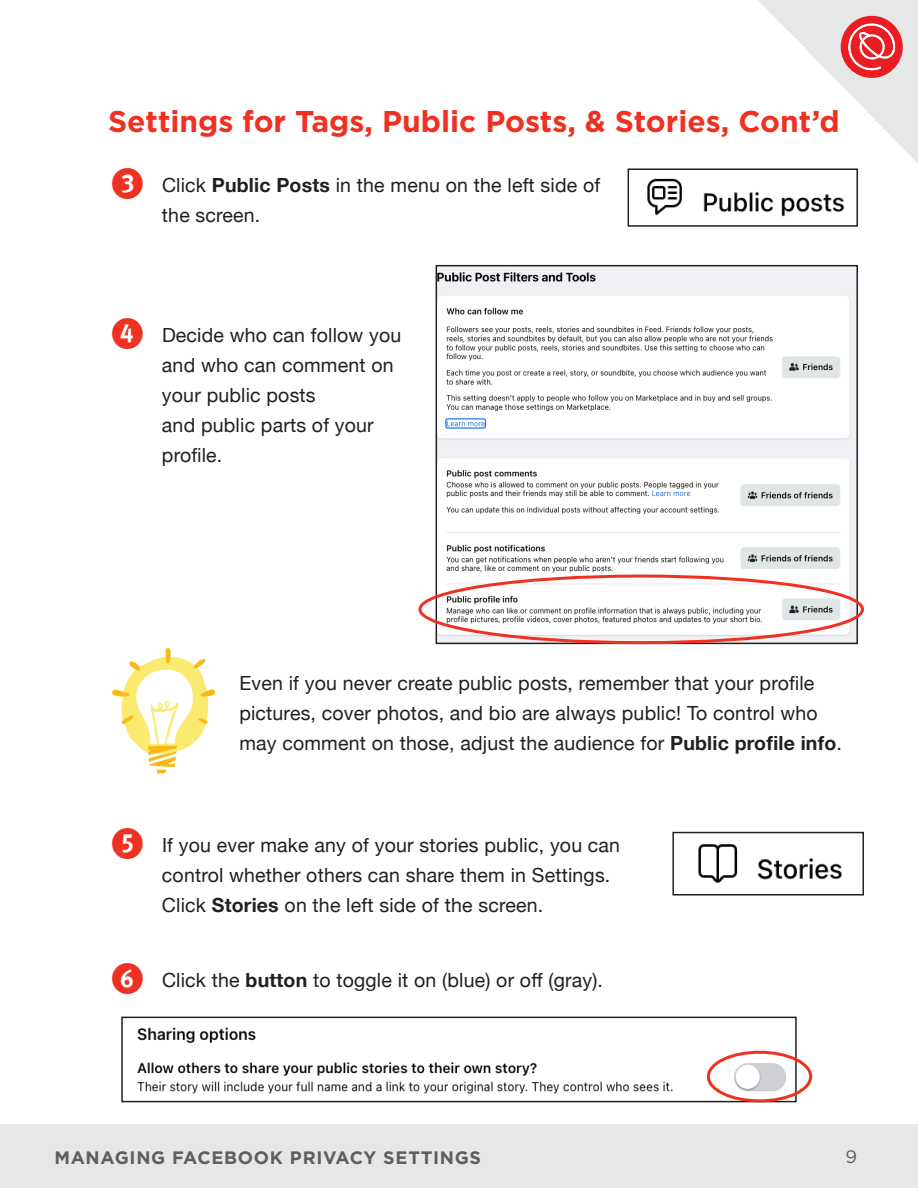
<style>
.page{position:relative;width:918px;height:1188px;background:#fff}
.page>*{position:absolute;margin:0;border:0;box-sizing:border-box;transform-origin:0 0}
.t1{font:45px "Dingbests";color:#ef3122}
.t2{font:700 30px "Gotham";color:#ef3122}
.t3{font:19.5px/30px "Helvetica Neue";letter-spacing:.01em;color:#231f20}
.t4{font:700 18px "Gotham";letter-spacing:.04em;color:#5e5e5e}
.t5{font:18px "Gotham";color:#5e5e5e}
.s1{font-weight:700}
</style>
<div class="page">
<div style="left:1px;top:1124px;width:917px;height:64px;background:#e5e8e7"></div>
<svg style="left:758px;top:0;width:160px;height:163px"></svg>
<img style="left:647px;top:178px;width:198px;height:39px">
<div style="left:628px;top:168px;width:230px;height:59px;border:2px solid #231f20"></div>
<img style="left:439px;top:268px;width:416px;height:373px">
<div style="left:436px;top:265px;width:422px;height:379px;border:2px solid #231f20"></div>
<svg style="left:112px;top:648px;width:103px;height:126px"></svg>
<div style="left:418px;top:575px;width:446px;height:69px;border:3px solid #ef3122;border-radius:50%"></div>
<img style="left:698px;top:844px;width:145px;height:39px">
<div style="left:672px;top:832px;width:192px;height:64px;border:2px solid #231f20"></div>
<img style="left:137px;top:1027px;width:657px;height:72px">
<div style="left:121px;top:1017px;width:676px;height:85px;border:2px solid #231f20"></div>
<div style="left:707px;top:1051px;width:105px;height:51px;border:3px solid #ef3122;border-radius:50%"></div>
<p class="t2" style="left:108px;top:101px;width:733px">Settings for Tags, Public Posts, &amp; Stories, Cont’d</p>
<p class="t1" style="left:108px;top:160px;width:40px">3</p>
<p class="t3" style="left:162px;top:171px;width:440px">Click <span class="s1">Public Posts</span> in the menu on the left side of the screen.</p>
<p class="t1" style="left:108px;top:310px;width:40px">4</p>
<p class="t3" style="left:162px;top:321px;width:241px">Decide who can follow you and who can comment on your public posts<br>and public parts of your profile.</p>
<p class="t3" style="left:239px;top:669px;width:604px">Even if you never create public posts, remember that your profile pictures, cover photos, and bio are always public! To control who may comment on those, adjust the audience for <span class="s1">Public profile info</span>.</p>
<p class="t1" style="left:108px;top:820px;width:40px">5</p>
<p class="t3" style="left:162px;top:831px;width:460px">If you ever make any of your stories public, you can control whether others can share them in Settings.</p>
<p class="t3" style="left:162px;top:891px;width:383px">Click <span class="s1">Stories</span> on the left side of the screen.</p>
<p class="t1" style="left:108px;top:955px;width:40px">6</p>
<p class="t3" style="left:162px;top:966px;width:443px">Click the <span class="s1">button</span> to toggle it on (blue) or off (gray).</p>
<p class="t4" style="left:54px;top:1146px;width:428px">MANAGING FACEBOOK PRIVACY SETTINGS</p>
<p class="t5" style="left:846px;top:1145px;width:13px">9</p>
</div>
